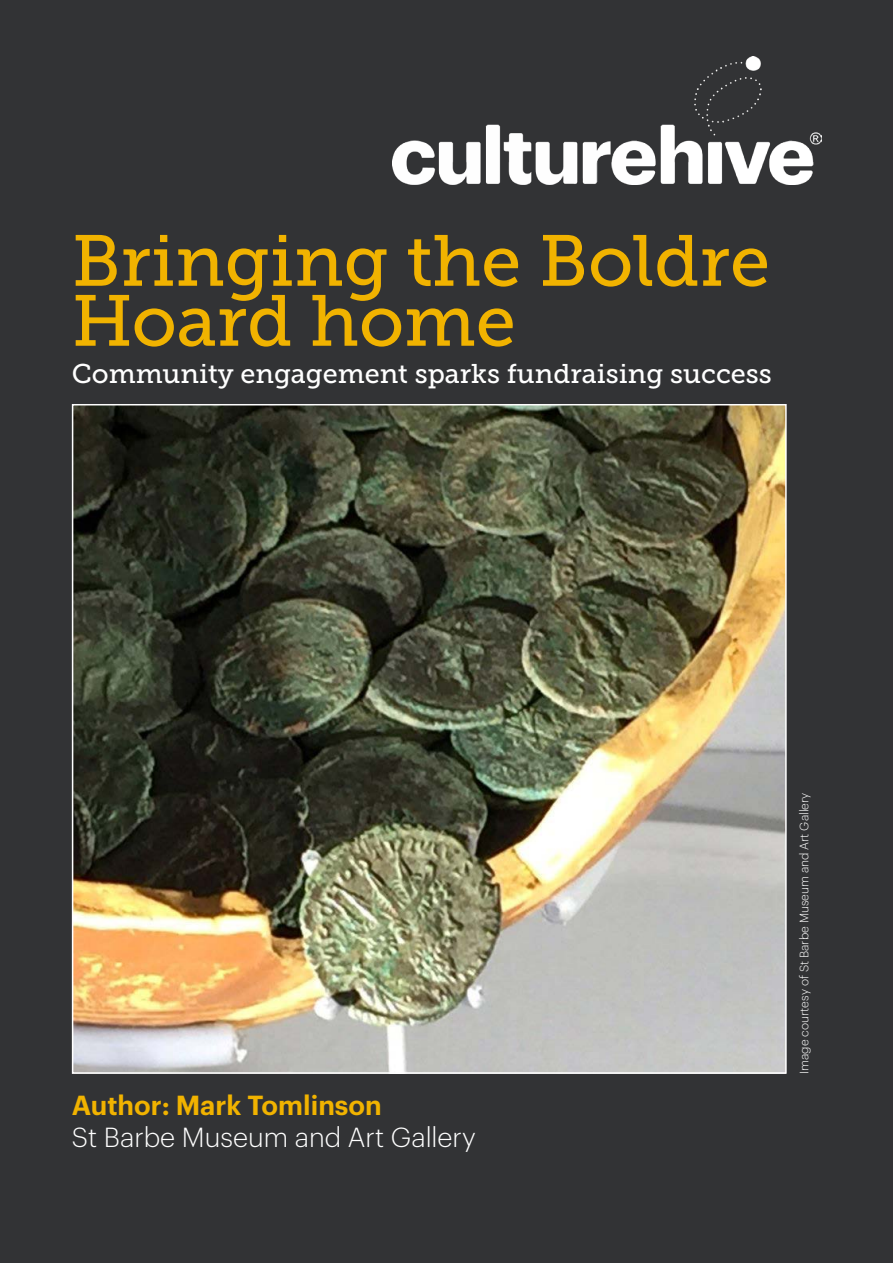
<style>
.page{position:relative;width:893px;height:1263px;background:#323335}
.page>*{position:absolute;margin:0;border:0;box-sizing:border-box;transform-origin:0 0}
.t1{font:72px/60px "Museo Slab 500";color:#f1b300}
.t2{font:27px "Museo Slab 500";color:#fff}
.t3{font:300 27px "Graphik";color:#fff}
.t4{font:600 27px "Graphik";color:#f1b300}
.t5{font:300 12px "Graphik";color:#fff}
</style>
<div class="page">
<img style="left:393px;top:56px;width:428px;height:128px">
<img style="left:75px;top:407px;width:709px;height:664px">
<h1 class="t1" style="left:72px;top:231px;width:700px">Bringing the Boldre<br>Hoard home</h1>
<p class="t2" style="left:72px;top:359px;width:701px">Community engagement sparks fundraising success</p>
<p class="t4" style="left:72px;top:1084px;width:311px">Author: Mark Tomlinson</p>
<p class="t3" style="left:72px;top:1118px;width:405px">St Barbe Museum and Art Gallery</p>
<p class="t5" style="left:795px;top:1074px;width:282px;rotate:-90deg">Image courtesy of St Barbe Museum and Art Gallery</p>
</div>
